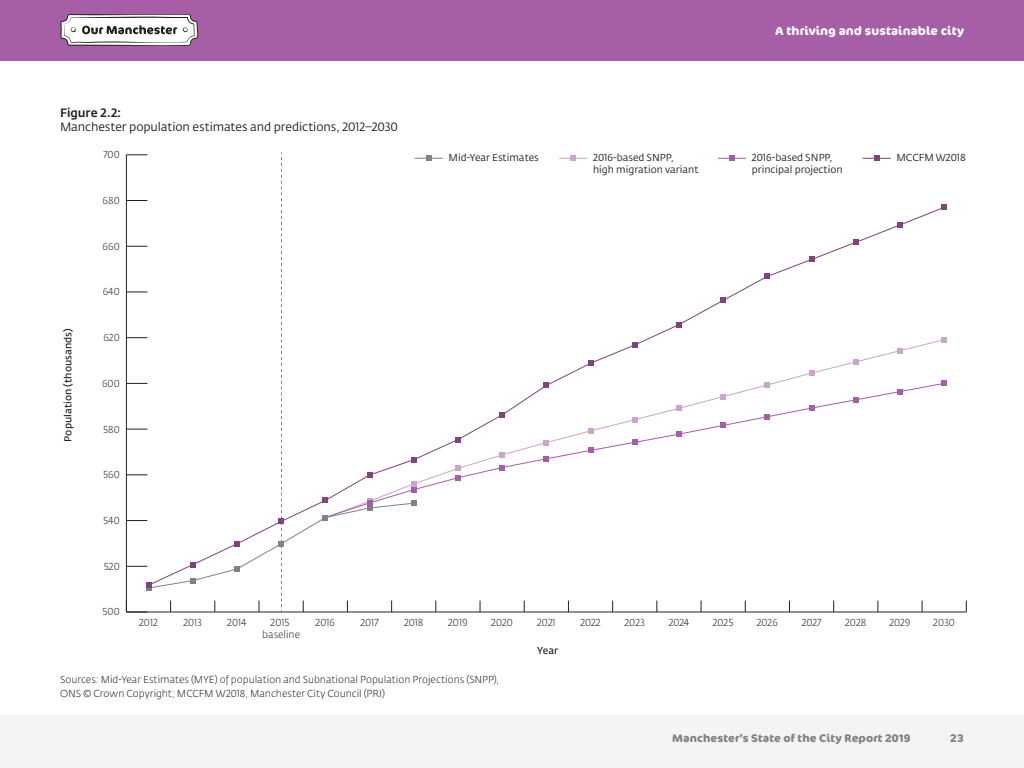
<style>
.page{position:relative;width:1024px;height:768px;background:#fff}
.page>*{position:absolute;margin:0;border:0;box-sizing:border-box;transform-origin:0 0}
.t1{font:12px "Fedra Sans Std";letter-spacing:-.01em;color:#231f20}
.t2{font:700 12px "Cocon";letter-spacing:.01em;color:#fff}
.t3{font:500 12px "Fedra Sans Std";letter-spacing:-.005em;color:#231f20}
.t4{font:700 11px "Cocon";letter-spacing:.01em;color:#808285}
.t5{font:300 10px/14.2px "Fedra Sans Std";color:#231f20}
.t6{font:10px/12px "Fedra Sans Std";color:#231f20}
.t7{font:600 10px "Fedra Sans Std";color:#231f20}
</style>
<div class="page">
<div style="left:0;top:0;width:1024px;height:60px;background:#a65ea6"></div>
<div style="left:0;top:715px;width:1024px;height:53px;background:#f5f4f3"></div>
<hr style="left:126px;top:612px;width:840px;height:1px;background:#231f20">
<svg style="left:126px;top:153px;width:821px;height:460px"></svg>
<svg style="left:60px;top:14px;width:139px;height:32px;background:#cbc6cb"></svg>
<p class="t3" style="left:60px;top:105px;width:63px">Figure 2.2:</p>
<p class="t1" style="left:60px;top:119px;width:340px">Manchester population estimates and predictions, 2012–2030</p>
<p class="t2" style="left:776px;top:23px;width:190px">A thriving and sustainable city</p>
<p class="t5" style="left:103px;top:148px;width:18px">700</p>
<p class="t6" style="left:593px;top:152px;width:107px">2016-based SNPP,<br>high migration variant</p>
<p class="t6" style="left:449px;top:152px;width:92px">Mid-Year Estimates</p>
<p class="t6" style="left:752px;top:152px;width:82px">2016-based SNPP,</p>
<p class="t6" style="left:896px;top:152px;width:71px">MCCFM W2018</p>
<p class="t6" style="left:752px;top:164px;width:92px">principal projection</p>
<p class="t5" style="left:103px;top:194px;width:19px">680</p>
<p class="t5" style="left:103px;top:239px;width:19px">660</p>
<p class="t7" style="left:62px;top:442px;width:115px;rotate:-90deg">Population (thousands)</p>
<p class="t5" style="left:103px;top:285px;width:18px">640</p>
<p class="t5" style="left:103px;top:331px;width:18px">620</p>
<p class="t5" style="left:102px;top:376px;width:19px">600</p>
<p class="t5" style="left:103px;top:422px;width:18px">580</p>
<p class="t5" style="left:103px;top:468px;width:18px">560</p>
<p class="t5" style="left:103px;top:514px;width:18px">540</p>
<p class="t5" style="left:104px;top:559px;width:17px">520</p>
<p class="t5" style="left:103px;top:605px;width:19px">500</p>
<p class="t5" style="left:139px;top:616px;width:20px">2012</p>
<p class="t5" style="left:183px;top:616px;width:20px">2013</p>
<p class="t5" style="left:227px;top:616px;width:21px">2014</p>
<p class="t5" style="left:271px;top:616px;width:20px">2015</p>
<p class="t5" style="left:316px;top:616px;width:21px">2016</p>
<p class="t5" style="left:360px;top:616px;width:20px">2017</p>
<p class="t5" style="left:404px;top:616px;width:21px">2018</p>
<p class="t5" style="left:448px;top:616px;width:21px">2019</p>
<p class="t5" style="left:491px;top:616px;width:23px">2020</p>
<p class="t5" style="left:537px;top:616px;width:20px">2021</p>
<p class="t5" style="left:580px;top:616px;width:22px">2022</p>
<p class="t5" style="left:625px;top:616px;width:22px">2023</p>
<p class="t5" style="left:669px;top:616px;width:22px">2024</p>
<p class="t5" style="left:713px;top:616px;width:22px">2025</p>
<p class="t5" style="left:757px;top:616px;width:23px">2026</p>
<p class="t5" style="left:802px;top:616px;width:21px">2027</p>
<p class="t5" style="left:845px;top:616px;width:23px">2028</p>
<p class="t5" style="left:889px;top:616px;width:23px">2029</p>
<p class="t5" style="left:933px;top:616px;width:23px">2030</p>
<p class="t5" style="left:262px;top:628px;width:39px">baseline</p>
<p class="t7" style="left:537px;top:645px;width:22px">Year</p>
<p class="t5" style="left:60px;top:672px;width:441px">Sources: Mid-Year Estimates (MYE) of population and Subnational Population Projections (SNPP),<br>ONS © Crown Copyright; MCCFM W2018, Manchester City Council (PRI)</p>
<p class="t4" style="left:672px;top:732px;width:240px">Manchester’s State of the City Report 2019</p>
<p class="t4" style="left:950px;top:732px;width:15px">23</p>
</div>
